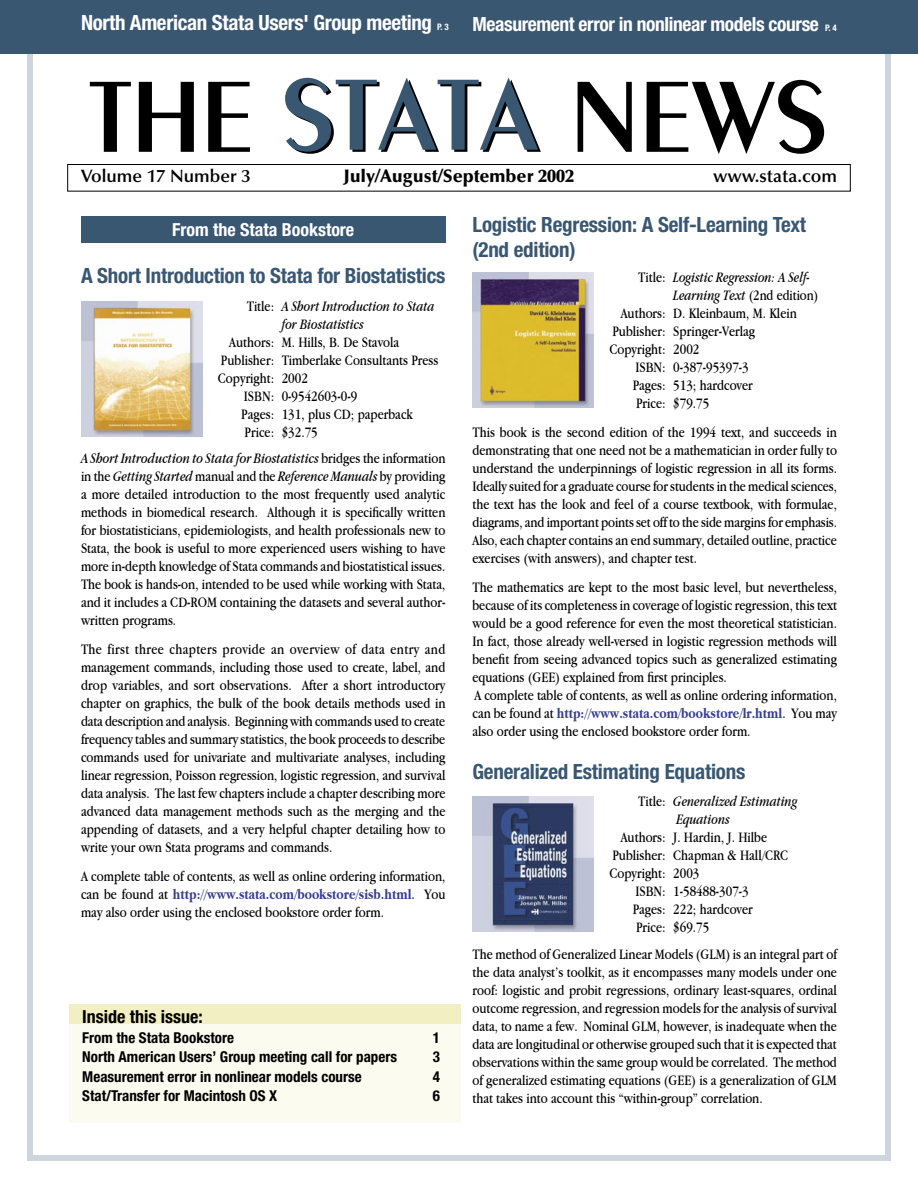
<style>
.page{position:relative;width:918px;height:1188px;background:#fff}
.page>*{position:absolute;margin:0;border:0;box-sizing:border-box;transform-origin:0 0}
.t1{font:600 108px "Peignot";letter-spacing:-.01em;color:#000}
.t2{font:700 condensed 21px/25.2px "Helvetica Neue";letter-spacing:-.01em;color:#3a5772}
.t3{font:700 condensed 21px "Helvetica Neue";letter-spacing:-.015em;color:#fff}
.t4{font:700 condensed 19.5px "Helvetica Neue";letter-spacing:-.02em;color:#fff}
.t5{font:600 18px "Optima";color:#000}
.t6{font:900 18px "Optima";color:#000}
.t7{font:700 condensed 18px "Helvetica Neue";color:#fff}
.t8{font:700 condensed 18px "Helvetica Neue";color:#000}
.t9{font:15px/18px "Apple Garamond";color:#000;text-align:justify}
.t10{font:italic 15px "Apple Garamond";color:#000}
.t11{font:700 condensed 15px "Helvetica Neue";color:#000}
.t12{font:700 condensed 9px "Helvetica Neue";color:#fff}
.s1{font-size:9px}
.s2{color:#3a5772}
.s3{font-style:normal}
.s4{font-style:italic}
.s5{font-weight:700;color:#3a3f8e}
</style>
<div class="page">
<div style="left:27px;top:27px;width:864px;height:1134px;border:6px solid #ced5dc"></div>
<div style="left:0;top:0;width:918px;height:54px;background:#3a5772"></div>
<div style="left:68px;top:164px;width:782px;height:27px;border:1px solid #000"></div>
<div style="left:69px;top:1005px;width:391px;height:118px;background:#fcfbf0"></div>
<div style="left:69px;top:1004px;width:391px;height:20px;background:#f2efc3"></div>
<div style="left:81px;top:216px;width:365px;height:27px;background:#3a5772"></div>
<img style="left:81px;top:302px;width:121px;height:135px">
<img style="left:472px;top:272px;width:122px;height:135px">
<img style="left:472px;top:797px;width:122px;height:135px">
<p class="t3" style="left:81px;top:10px;width:353px">North American Stata Users' Group meeting</p>
<p class="t12" style="left:437px;top:21px;width:13px">P. 3</p>
<p class="t4" style="left:472px;top:12px;width:366px">Measurement error in nonlinear models course <span class="s1">P. 4</span></p>
<p class="t1" style="left:88px;top:53px;width:742px">THE <span class="s2">STATA</span> NEWS</p>
<p class="t5" style="left:81px;top:166px;width:171px">Volume 17 Number 3</p>
<p class="t6" style="left:344px;top:165px;width:232px">July/August/September 2002</p>
<p class="t5" style="left:713px;top:166px;width:125px">www.stata.com</p>
<p class="t7" style="left:172px;top:219px;width:184px">From the Stata Bookstore</p>
<p class="t2" style="left:81px;top:263px;width:366px">A Short Introduction to Stata for Biostatistics</p>
<p class="t10" style="left:247px;top:298px;width:189px"><span class="s3">Title:</span> A Short Introduction to Stata</p>
<p class="t10" style="left:282px;top:316px;width:84px">for Biostatistics</p>
<p class="t9" style="left:229px;top:333px;width:172px">Authors: M. Hills, B. De Stavola</p>
<p class="t9" style="left:221px;top:351px;width:219px">Publisher: Timberlake Consultants Press</p>
<p class="t9" style="left:218px;top:369px;width:92px">Copyright: 2002</p>
<p class="t9" style="left:244px;top:387px;width:115px">ISBN: 0-9542603-0-9</p>
<p class="t9" style="left:241px;top:405px;width:173px">Pages: 131, plus CD; paperback</p>
<p class="t9" style="left:245px;top:423px;width:75px">Price: $32.75</p>
<p class="t9" style="left:81px;top:449px;width:366px"><span class="s4">A Short Introduction to Stata for Biostatistics</span> bridges the information in the <span class="s4">Getting Started</span> manual and the <span class="s4">Reference Manuals</span> by providing a more detailed introduction to the most frequently used analytic methods in biomedical research. Although it is specifically written for biostatisticians, epidemiologists, and health professionals new to Stata, the book is useful to more experienced users wishing to have more in-depth knowledge of Stata commands and biostatistical issues.<br>The book is hands-on, intended to be used while working with Stata, and it includes a CD-ROM containing the datasets and several author&shy;written programs.</p>
<p class="t9" style="left:81px;top:640px;width:366px">The first three chapters provide an overview of data entry and management commands, including those used to create, label, and drop variables, and sort observations. After a short introductory chapter on graphics, the bulk of the book details methods used in data description and analysis. Beginning with commands used to create frequency tables and summary statistics, the book proceeds to describe commands used for univariate and multivariate analyses, including linear regression, Poisson regression, logistic regression, and survival data analysis. The last few chapters include a chapter describing more advanced data management methods such as the merging and the appending of datasets, and a very helpful chapter detailing how to write your own Stata programs and commands.</p>
<p class="t9" style="left:81px;top:867px;width:366px">A complete table of contents, as well as online ordering information, can be found at <span class="s5">http://www.stata.com/bookstore/sisb.html</span>. You may also order using the enclosed bookstore order form.</p>
<p class="t8" style="left:82px;top:1006px;width:122px">Inside this issue:</p>
<p class="t11" style="left:82px;top:1028px;width:153px">From the Stata Bookstore</p>
<p class="t11" style="left:433px;top:1028px;width:9px">1</p>
<p class="t11" style="left:82px;top:1048px;width:316px">North American Users’ Group meeting call for papers</p>
<p class="t11" style="left:433px;top:1048px;width:9px">3</p>
<p class="t11" style="left:82px;top:1067px;width:281px">Measurement error in nonlinear models course</p>
<p class="t11" style="left:433px;top:1067px;width:9px">4</p>
<p class="t11" style="left:82px;top:1087px;width:197px">Stat/Transfer for Macintosh OS X</p>
<p class="t11" style="left:433px;top:1087px;width:9px">6</p>
<p class="t2" style="left:472px;top:212px;width:335px">Logistic Regression: A Self-Learning Text (2nd edition)</p>
<p class="t10" style="left:638px;top:268px;width:173px"><span class="s3">Title:</span> Logistic Regression: A Self-</p>
<p class="t10" style="left:673px;top:286px;width:147px">Learning Text <span class="s3">(2nd edition)</span></p>
<p class="t9" style="left:621px;top:304px;width:178px">Authors: D. Kleinbaum, M. Klein</p>
<p class="t9" style="left:612px;top:322px;width:144px">Publisher: Springer-Verlag</p>
<p class="t9" style="left:609px;top:340px;width:92px">Copyright: 2002</p>
<p class="t9" style="left:635px;top:358px;width:115px">ISBN: 0-387-95397-3</p>
<p class="t9" style="left:633px;top:376px;width:122px">Pages: 513; hardcover</p>
<p class="t9" style="left:636px;top:394px;width:75px">Price: $79.75</p>
<p class="t9" style="left:472px;top:423px;width:366px">This book is the second edition of the 1994 text, and succeeds in demonstrating that one need not be a mathematician in order fully to understand the underpinnings of logistic regression in all its forms.<br>Ideally suited for a graduate course for students in the medical sciences, the text has the look and feel of a course textbook, with formulae, diagrams, and important points set off to the side margins for emphasis.<br>Also, each chapter contains an end summary, detailed outline, practice exercises (with answers), and chapter test.</p>
<p class="t9" style="left:472px;top:578px;width:366px">The mathematics are kept to the most basic level, but nevertheless, because of its completeness in coverage of logistic regression, this text would be a good reference for even the most theoretical statistician.<br>In fact, those already well-versed in logistic regression methods will benefit from seeing advanced topics such as generalized estimating equations (GEE) explained from first principles.</p>
<p class="t9" style="left:472px;top:686px;width:366px">A complete table of contents, as well as online ordering information, can be found at <span class="s5">http://www.stata.com/bookstore/lr.html</span>. You may also order using the enclosed bookstore order form.</p>
<p class="t2" style="left:472px;top:759px;width:274px">Generalized Estimating Equations</p>
<p class="t10" style="left:638px;top:793px;width:161px"><span class="s3">Title:</span> Generalized Estimating</p>
<p class="t10" style="left:676px;top:811px;width:55px">Equations</p>
<p class="t9" style="left:621px;top:828px;width:148px">Authors: J. Hardin, J. Hilbe</p>
<p class="t9" style="left:612px;top:846px;width:177px">Publisher: Chapman &amp; Hall/CRC</p>
<p class="t9" style="left:609px;top:864px;width:92px">Copyright: 2003</p>
<p class="t9" style="left:635px;top:882px;width:115px">ISBN: 1-58488-307-3</p>
<p class="t9" style="left:633px;top:900px;width:122px">Pages: 222; hardcover</p>
<p class="t9" style="left:636px;top:918px;width:75px">Price: $69.75</p>
<p class="t9" style="left:472px;top:945px;width:366px">The method of Generalized Linear Models (GLM) is an integral part of the data analyst’s toolkit, as it encompasses many models under one roof: logistic and probit regressions, ordinary least-squares, ordinal outcome regression, and regression models for the analysis of survival data, to name a few. Nominal GLM, however, is inadequate when the data are longitudinal or otherwise grouped such that it is expected that observations within the same group would be correlated. The method of generalized estimating equations (GEE) is a generalization of GLM that takes into account this “within-group” correlation.</p>
</div>
